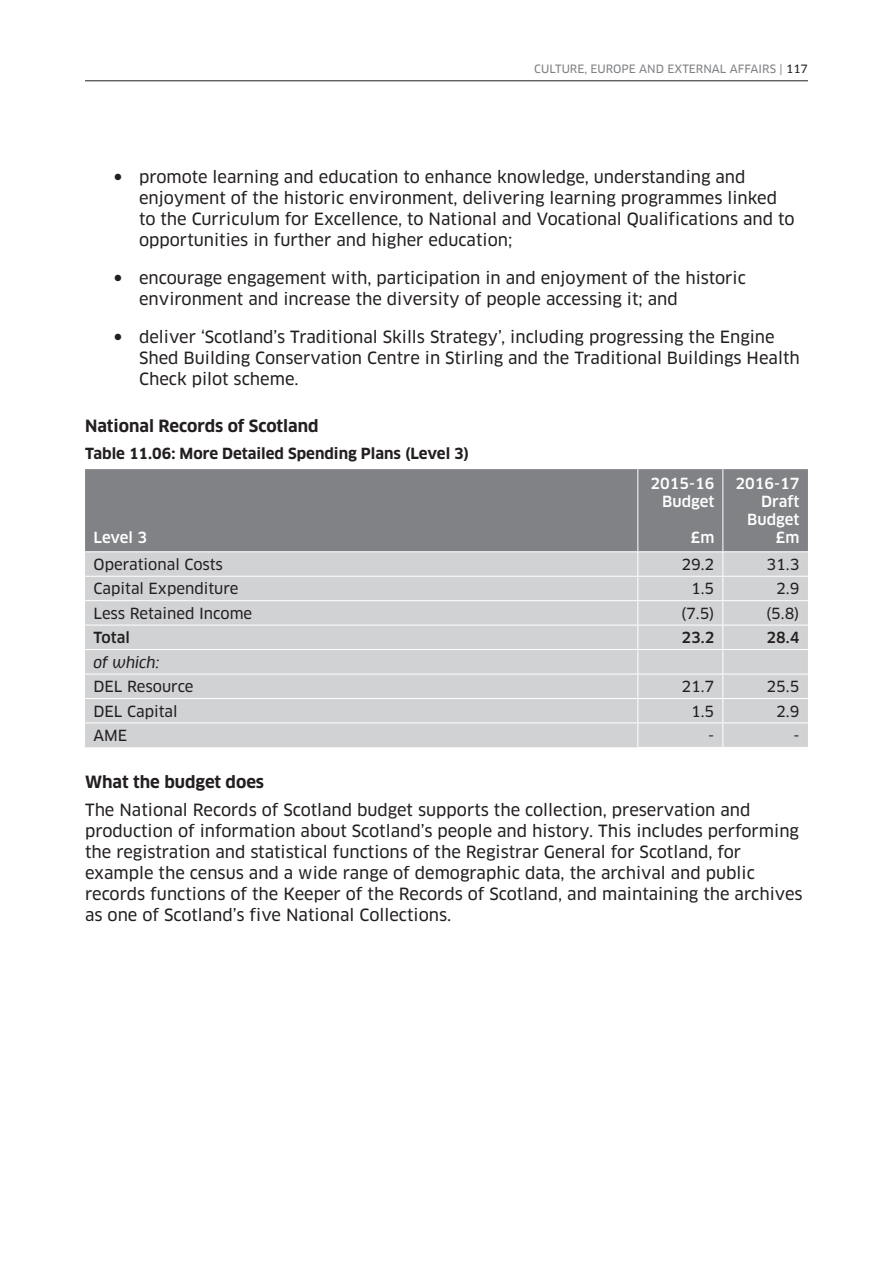
<style>
.page{position:relative;width:893px;height:1263px;background:#fff}
.page>*{position:absolute;margin:0;border:0;box-sizing:border-box;transform-origin:0 0}
.t1{font:16.5px/21px "Clan News";color:#231f20}
.t2{font:700 16.5px "Clan";color:#231f20}
.t3{font:15px "Clan News";color:#231f20}
.t4{font:700 15px "Clan";color:#231f20}
.t5{font:500 15px/18px "Clan";color:#fff;text-align:right}
.t6{font:500 15px "Clan";letter-spacing:-.005em;color:#231f20}
.t7{font:15px "Clan News Ita";color:#231f20}
.t8{font:11.25px "Clan News";color:#808285}
.s1{color:#231f20}
</style>
<div class="page">
<hr style="left:85px;top:80px;width:723px;height:1px;background:#231f20">
<div style="left:85px;top:469px;width:723px;height:82px;background:#808285"></div>
<div style="left:85px;top:552px;width:723px;height:195px;background:#d1d2d4"></div>
<hr style="left:637px;top:469px;width:1px;height:82px;background:#fff">
<hr style="left:722px;top:469px;width:1px;height:82px;background:#fff">
<hr style="left:85px;top:576px;width:553px;height:1px;background:#fff">
<hr style="left:638px;top:576px;width:85px;height:1px;background:#fff">
<hr style="left:723px;top:576px;width:85px;height:1px;background:#fff">
<hr style="left:85px;top:600px;width:553px;height:1px;background:#fff">
<hr style="left:638px;top:600px;width:85px;height:1px;background:#fff">
<hr style="left:723px;top:600px;width:85px;height:1px;background:#fff">
<hr style="left:85px;top:625px;width:553px;height:1px;background:#fff">
<hr style="left:638px;top:625px;width:85px;height:1px;background:#fff">
<hr style="left:723px;top:625px;width:85px;height:1px;background:#fff">
<hr style="left:85px;top:649px;width:553px;height:1px;background:#fff">
<hr style="left:638px;top:649px;width:85px;height:1px;background:#fff">
<hr style="left:723px;top:649px;width:85px;height:1px;background:#fff">
<hr style="left:85px;top:674px;width:553px;height:1px;background:#fff">
<hr style="left:638px;top:674px;width:85px;height:1px;background:#fff">
<hr style="left:723px;top:674px;width:85px;height:1px;background:#fff">
<hr style="left:85px;top:698px;width:553px;height:1px;background:#fff">
<hr style="left:638px;top:698px;width:85px;height:1px;background:#fff">
<hr style="left:723px;top:698px;width:85px;height:1px;background:#fff">
<hr style="left:85px;top:722px;width:553px;height:1px;background:#fff">
<svg style="left:637px;top:552px;width:1px;height:195px"></svg>
<hr style="left:638px;top:722px;width:85px;height:1px;background:#fff">
<svg style="left:722px;top:552px;width:1px;height:195px"></svg>
<hr style="left:723px;top:722px;width:85px;height:1px;background:#fff">
<p class="t8" style="left:534px;top:61px;width:275px">CULTURE, EUROPE AND EXTERNAL AFFAIRS | <span class="s1">117</span></p>
<p class="t1" style="left:139px;top:167px;width:657px">promote learning and education to enhance knowledge, understanding and enjoyment of the historic environment, delivering learning programmes linked to the Curriculum for Excellence, to National and Vocational Qualifications and to opportunities in further and higher education;</p>
<p class="t1" style="left:139px;top:268px;width:608px">encourage engagement with, participation in and enjoyment of the historic environment and increase the diversity of people accessing it; and</p>
<p class="t1" style="left:139px;top:327px;width:662px">deliver ‘Scotland’s Traditional Skills Strategy’, including progressing the Engine<br>Shed Building Conservation Centre in Stirling and the Traditional Buildings Health<br>Check pilot scheme.</p>
<p class="t2" style="left:85px;top:415px;width:235px">National Records of Scotland</p>
<p class="t4" style="left:85px;top:444px;width:386px">Table 11.06: More Detailed Spending Plans (Level 3)</p>
<p class="t5" style="left:94px;top:529px;width:55px">Level 3</p>
<p class="t5" style="left:650px;top:475px;width:66px">2015-16<br>Budget</p>
<p class="t5" style="left:691px;top:529px;width:25px">£m</p>
<p class="t5" style="left:735px;top:475px;width:66px">2016-17<br>Draft<br>Budget £m</p>
<p class="t3" style="left:94px;top:555px;width:131px">Operational Costs</p>
<p class="t3" style="left:681px;top:555px;width:34px">29.2</p>
<p class="t3" style="left:766px;top:555px;width:34px">31.3</p>
<p class="t3" style="left:94px;top:579px;width:147px">Capital Expenditure</p>
<p class="t3" style="left:691px;top:579px;width:25px">1.5</p>
<p class="t3" style="left:776px;top:579px;width:25px">2.9</p>
<p class="t3" style="left:94px;top:604px;width:160px">Less Retained Income</p>
<p class="t3" style="left:681px;top:604px;width:35px">(7.5)</p>
<p class="t3" style="left:766px;top:604px;width:35px">(5.8)</p>
<p class="t6" style="left:94px;top:628px;width:38px">Total</p>
<p class="t6" style="left:681px;top:628px;width:34px">23.2</p>
<p class="t6" style="left:766px;top:628px;width:34px">28.4</p>
<p class="t7" style="left:94px;top:654px;width:67px">of which:</p>
<p class="t3" style="left:94px;top:677px;width:102px">DEL Resource</p>
<p class="t3" style="left:681px;top:677px;width:34px">21.7</p>
<p class="t3" style="left:766px;top:677px;width:34px">25.5</p>
<p class="t3" style="left:94px;top:702px;width:86px">DEL Capital</p>
<p class="t3" style="left:691px;top:702px;width:25px">1.5</p>
<p class="t3" style="left:776px;top:702px;width:25px">2.9</p>
<p class="t3" style="left:94px;top:726px;width:35px">AME</p>
<p class="t3" style="left:708px;top:726px;width:8px">-</p>
<p class="t3" style="left:793px;top:726px;width:8px">-</p>
<p class="t2" style="left:85px;top:772px;width:181px">What the budget does</p>
<p class="t1" style="left:85px;top:799px;width:719px">The National Records of Scotland budget supports the collection, preservation and production of information about Scotland’s people and history. This includes performing the registration and statistical functions of the Registrar General for Scotland, for example the census and a wide range of demographic data, the archival and public records functions of the Keeper of the Records of Scotland, and maintaining the archives as one of Scotland’s five National Collections.</p>
</div>
